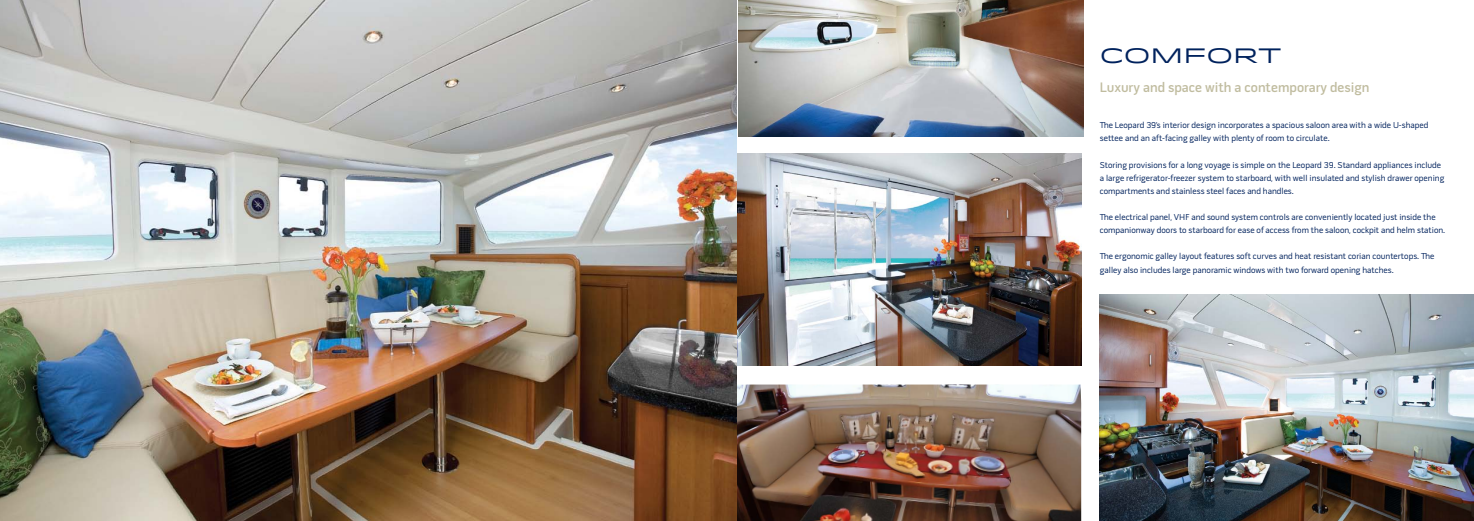
<style>
.page{position:relative;width:1474px;height:521px;background:#fff}
.page>*{position:absolute;margin:0;border:0;box-sizing:border-box;transform-origin:0 0}
.t1{font:20.82px "Idlewild";color:#00225d}
.t2{font:600 14px "Pill Gothic";color:#c0bc9f}
.t3{font:8.75px/13.1px "Pill Gothic";color:#00225d}
</style>
<div class="page">
<img style="left:737px;top:154px;width:344px;height:212px">
<img style="left:737px;top:384px;width:344px;height:137px">
<img style="left:1099px;top:295px;width:374px;height:226px">
<img style="left:0;top:0;width:737px;height:521px">
<img style="left:738px;top:0;width:345px;height:136px">
<h1 class="t1" style="left:1099px;top:40px;width:184px">COMFORT</h1>
<h2 class="t2" style="left:1099px;top:82px;width:271px">Luxury and space with a contemporary design</h2>
<p class="t3" style="left:1099px;top:119px;width:330px">The Leopard 39’s interior design incorporates a spacious saloon area with a wide U-shaped settee and an aft-facing galley with plenty of room to circulate.</p>
<p class="t3" style="left:1099px;top:159px;width:346px">Storing provisions for a long voyage is simple on the Leopard 39. Standard appliances include a large refrigerator-freezer system to starboard, with well insulated and stylish drawer opening compartments and stainless steel faces and handles.</p>
<p class="t3" style="left:1099px;top:211px;width:347px">The electrical panel, VHF and sound system controls are conveniently located just inside the companionway doors to starboard for ease of access from the saloon, cockpit and helm station.</p>
<p class="t3" style="left:1099px;top:251px;width:336px">The ergonomic galley layout features soft curves and heat resistant corian countertops. The galley also includes large panoramic windows with two forward opening hatches.</p>
</div>
